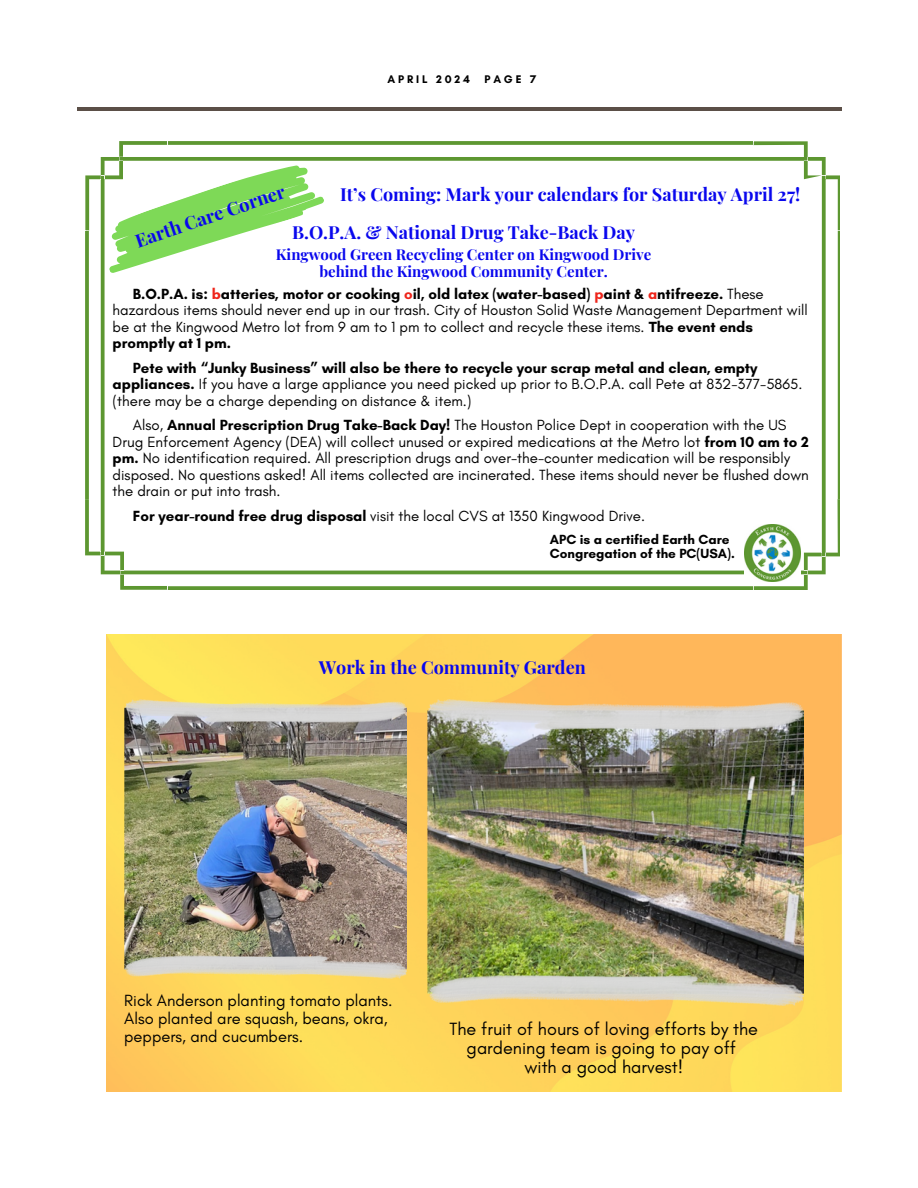
<style>
.page{position:relative;width:918px;height:1188px;background:#fff}
.page>*{position:absolute;margin:0;border:0;box-sizing:border-box;transform-origin:0 0}
.t1{font:700 18.3px "Playfair Display";color:#0907ed}
.t2{font:700 18px "Playfair Display";color:#0907ed}
.t3{font:18px/19.2px "Glacial Indifference";color:#000;text-align:center}
.t4{font:16.5px/18px "Glacial Indifference";color:#000}
.t5{font:15px/16.5px "Glacial Indifference";color:#000}
.t6{font:700 15px/16.5px "Playfair Display";color:#0907ed;text-align:center}
.t7{font:700 13.5px/14.7px "Glacial Indifference";color:#000}
.t8{font:700 11.25px "Glacial Indifference";letter-spacing:.255em;color:#000}
.s1{font-weight:700}
.s2{font-weight:700;color:#ee251b}
</style>
<div class="page">
<hr style="left:77px;top:108px;width:764px;height:3px;background:#5b4f47">
<svg style="left:85px;top:141px;width:755px;height:449px"></svg>
<svg style="left:95px;top:156px;width:231px;height:124px"></svg>
<img style="left:745px;top:525px;width:55px;height:56px">
<img style="left:107px;top:635px;width:734px;height:457px">
<img style="left:124px;top:699px;width:283px;height:279px">
<img style="left:428px;top:699px;width:376px;height:306px">
<p class="t8" style="left:387px;top:72px;width:84px">APRIL 2024</p>
<p class="t8" style="left:484px;top:72px;width:53px">PAGE 7</p>
<p class="t2" style="left:340px;top:182px;width:462px">It’s Coming: Mark your calendars for Saturday April 27!</p>
<p class="t1" style="left:132px;top:229px;width:158px;rotate:-19deg">Earth Care Corner</p>
<p class="t2" style="left:292px;top:219px;width:345px">B.O.P.A. &amp; National Drug Take-Back Day</p>
<p class="t6" style="left:276px;top:246px;width:377px">Kingwood Green Recycling Center on Kingwood Drive behind the Kingwood Community Center.</p>
<p class="t5" style="left:113px;top:285px;width:697px;text-indent:20px"><span class="s1">B.O.P.A. is:</span> <span class="s2">b</span><span class="s1">atteries, motor or cooking</span> <span class="s2">o</span><span class="s1">il, old latex (water-based)</span> <span class="s2">p</span><span class="s1">aint &amp;</span> <span class="s2">a</span><span class="s1">ntifreeze.</span> These hazardous items should never end up in our trash. City of Houston Solid Waste Management Department will be at the Kingwood Metro lot from 9 am to 1 pm to collect and recycle these items. <span class="s1">The event ends promptly at 1 pm.</span></p>
<p class="t5" style="left:113px;top:359px;width:691px;text-indent:20px"><span class="s1">Pete with “Junky Business” will also be there to recycle your scrap metal and clean, empty appliances.</span> If you have a large appliance you need picked up prior to B.O.P.A. call Pete at 832-377-5865. (there may be a charge depending on distance &amp; item.)</p>
<p class="t5" style="left:113px;top:417px;width:698px;text-indent:20px">Also, <span class="s1">Annual Prescription Drug Take-Back Day!</span> The Houston Police Dept in cooperation with the US Drug Enforcement Agency (DEA) will collect unused or expired medications at the Metro lot <span class="s1">from 10 am to 2 pm.</span> No identification required. All prescription drugs and over-the-counter medication will be responsibly disposed. No questions asked! All items collected are incinerated. These items should never be flushed down the drain or put into trash.</p>
<p class="t5" style="left:133px;top:507px;width:514px"><span class="s1">For year-round free drug disposal</span> visit the local CVS at 1350 Kingwood Drive.</p>
<p class="t7" style="left:550px;top:532px;width:186px">APC is a certified Earth Care<br>Congregation of the PC(USA).</p>
<p class="t2" style="left:319px;top:655px;width:268px">Work in the Community Garden</p>
<p class="t4" style="left:124px;top:991px;width:270px">Rick Anderson planting tomato plants.<br>Also planted are squash, beans, okra, peppers, and cucumbers.</p>
<p class="t3" style="left:450px;top:1019px;width:310px">The fruit of hours of loving efforts by the gardening team is going to pay off<br>with a good harvest!</p>
</div>
